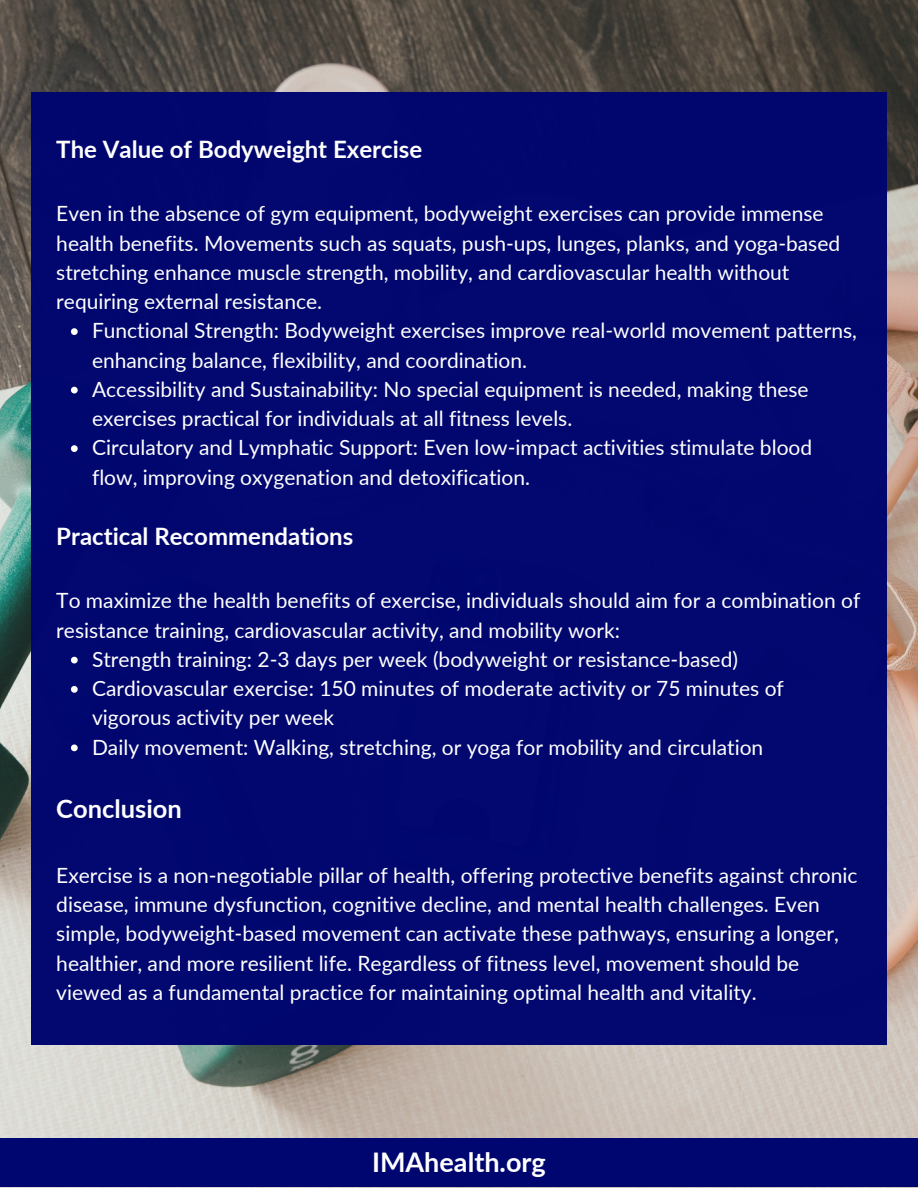
<style>
.page{position:relative;width:918px;height:1188px;background:#fff}
.page>*{position:absolute;margin:0;border:0;box-sizing:border-box;transform-origin:0 0}
.t1{font:700 27px "Lato";color:#fff}
.t2{font:700 25.5px "Lato";color:#fff}
.t3{font:700 24px "Lato";color:#fff}
.t4{font:21px/29.2px "Lato";color:#fff}
</style>
<div class="page">
<img style="left:0;top:0;width:918px;height:1188px">
<div style="left:31px;top:92px;width:856px;height:953px;background:#00066f"></div>
<svg style="left:71px;top:328px;width:7px;height:7px"></svg>
<svg style="left:71px;top:387px;width:7px;height:6px"></svg>
<svg style="left:71px;top:445px;width:7px;height:7px"></svg>
<svg style="left:71px;top:657px;width:7px;height:6px"></svg>
<svg style="left:71px;top:686px;width:7px;height:7px"></svg>
<svg style="left:71px;top:744px;width:7px;height:7px"></svg>
<div style="left:0;top:1138px;width:918px;height:49px;background:#00066f"></div>
<p class="t3" style="left:56px;top:132px;width:367px">The Value of Bodyweight Exercise</p>
<p class="t4" style="left:56px;top:198px;width:785px">Even in the absence of gym equipment, bodyweight exercises can provide immense health benefits. Movements such as squats, push-ups, lunges, planks, and yoga-based stretching enhance muscle strength, mobility, and cardiovascular health without requiring external resistance.</p>
<p class="t4" style="left:92px;top:315px;width:766px">Functional Strength: Bodyweight exercises improve real-world movement patterns, enhancing balance, flexibility, and coordination.<br>Accessibility and Sustainability: No special equipment is needed, making these exercises practical for individuals at all fitness levels.<br>Circulatory and Lymphatic Support: Even low-impact activities stimulate blood flow, improving oxygenation and detoxification.</p>
<p class="t3" style="left:56px;top:519px;width:298px">Practical Recommendations</p>
<p class="t4" style="left:56px;top:585px;width:806px">To maximize the health benefits of exercise, individuals should aim for a combination of</p>
<p class="t4" style="left:56px;top:614px;width:565px">resistance training, cardiovascular activity, and mobility work:</p>
<p class="t4" style="left:92px;top:644px;width:648px">Strength training: 2-3 days per week (bodyweight or resistance-based)</p>
<p class="t4" style="left:92px;top:673px;width:693px">Cardiovascular exercise: 150 minutes of moderate activity or 75 minutes of</p>
<p class="t4" style="left:92px;top:702px;width:244px">vigorous activity per week</p>
<p class="t4" style="left:92px;top:731px;width:673px">Daily movement: Walking, stretching, or yoga for mobility and circulation</p>
<p class="t2" style="left:56px;top:790px;width:127px">Conclusion</p>
<p class="t4" style="left:56px;top:860px;width:803px">Exercise is a non-negotiable pillar of health, offering protective benefits against chronic disease, immune dysfunction, cognitive decline, and mental health challenges. Even simple, bodyweight-based movement can activate these pathways, ensuring a longer, healthier, and more resilient life. Regardless of fitness level, movement should be viewed as a fundamental practice for maintaining optimal health and vitality.</p>
<p class="t1" style="left:372px;top:1143px;width:175px">IMAhealth.org</p>
</div>
